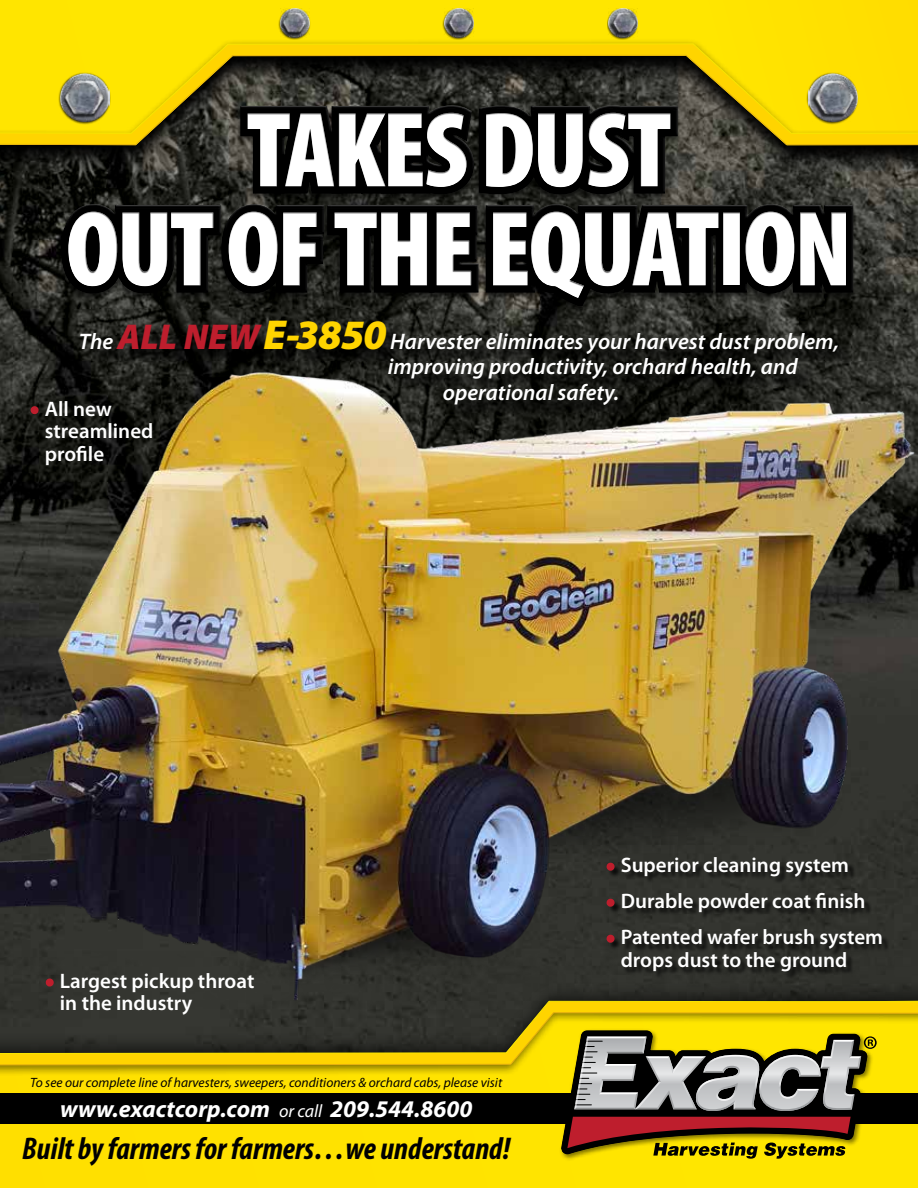
<style>
.page{position:relative;width:918px;height:1188px;background:#fff}
.page>*{position:absolute;margin:0;border:0;box-sizing:border-box;transform-origin:0 0}
.t1{font:900 condensed 108px/99px "Myriad Pro";letter-spacing:-.025em;color:#fff;text-align:center}
.t2{font:italic 700 condensed 31.5px "Myriad Pro";color:#000}
.t3{font:italic 700 24px "Myriad Pro";color:#fff}
.t4{font:italic 600 22.5px "Myriad Pro";color:#fff}
.t5{font:600 21px/22.5px "Myriad Pro";color:#fff}
.t6{font:italic 13.5px "Myriad Pro";color:#000}
.s1{font-weight:900;font-size:36px;color:#be1e2d}
.s2{font-weight:900;font-size:42px;color:#ffd400}
.s3{color:#be1e2d}
.s4{font-weight:400;font-size:18px}
</style>
<div class="page">
<img style="left:0;top:337px;width:918px;height:641px">
<div style="left:0;top:79px;width:918px;height:236px;background:#000;opacity:.75"></div>
<div style="left:0;top:978px;width:918px;height:210px;background:#31322d"></div>
<div style="left:0;top:1159px;width:918px;height:29px;background:#ffe300"></div>
<svg style="left:0;top:157px;width:918px;height:17px;background:#282824"></svg>
<div style="left:0;top:0;width:918px;height:39px;background:#ffe600"></div>
<div style="left:0;top:996px;width:918px;height:80px;background:#000;opacity:.5"></div>
<div style="left:0;top:39px;width:918px;height:118px;background:#000;opacity:.5"></div>
<svg style="left:0;top:43px;width:918px;height:11px;background:#fddb00"></svg>
<svg style="left:0;top:54px;width:918px;height:92px;background:#756916"></svg>
<svg style="left:0;top:1000px;width:918px;height:12px"></svg>
<img style="left:58px;top:71px;width:54px;height:54px">
<img style="left:806px;top:71px;width:54px;height:54px">
<div style="left:278px;top:8px;width:33px;height:32px;background:#000;opacity:.75"></div>
<img style="left:279px;top:7px;width:32px;height:32px">
<div style="left:607px;top:8px;width:31px;height:32px;background:#000;opacity:.75"></div>
<img style="left:607px;top:7px;width:32px;height:32px">
<div style="left:443px;top:8px;width:31px;height:32px;background:#000;opacity:.75"></div>
<img style="left:443px;top:7px;width:32px;height:32px">
<img style="left:557px;top:1159px;width:318px;height:3px">
<svg style="left:0;top:1012px;width:918px;height:147px;background:#96841a"></svg>
<div style="left:608px;top:859px;width:282px;height:120px;background:#000;opacity:.75"></div>
<svg style="left:84px;top:323px;width:772px;height:99px;background:#343124"></svg>
<h1 class="t1" style="left:66px;top:98px;width:788px">TAKES DUST<br>OUT OF THE EQUATION</h1>
<p class="t4" style="left:79px;top:327px;width:762px">The <span class="s1">ALL NEW</span><span class="s2">E-3850</span>Harvester eliminates your harvest dust problem,</p>
<p class="t4" style="left:388px;top:352px;width:411px">improving productivity, orchard health, and</p>
<p class="t4" style="left:443px;top:378px;width:178px">operational safety.</p>
<p class="t5" style="left:45px;top:397px;width:110px;text-indent:-14px"><span class="s3">•</span> All new streamlined profile</p>
<p class="t5" style="left:60px;top:969px;width:196px;text-indent:-14px"><span class="s3">•</span> Largest pickup throat in the industry</p>
<p class="t6" style="left:30px;top:1074px;width:474px">To see our complete line of harvesters, sweepers, conditioners &amp; orchard cabs, please visit</p>
<p class="t3" style="left:60px;top:1093px;width:414px">www.exactcorp.com <span class="s4">or call</span> 209.544.8600</p>
<h2 class="t2" style="left:22px;top:1129px;width:489px">Built by farmers for farmers…we understand!</h2>
<p class="t5" style="left:607px;top:853px;width:243px"><span class="s3">•</span> Superior cleaning system</p>
<p class="t5" style="left:607px;top:889px;width:260px"><span class="s3">•</span> Durable powder coat finish</p>
<p class="t5" style="left:621px;top:925px;width:264px;text-indent:-14px"><span class="s3">•</span> Patented wafer brush system drops dust to the ground</p>
</div>
